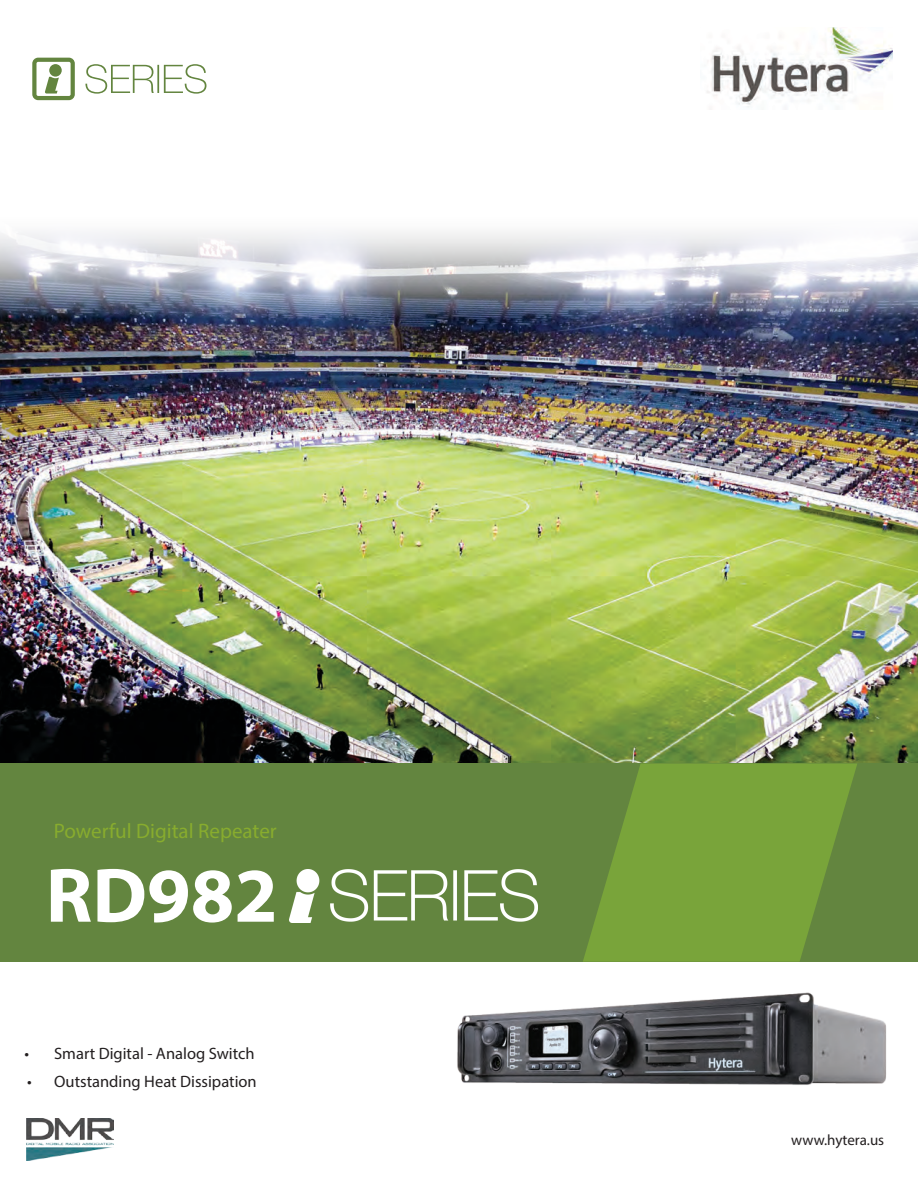
<style>
.page{position:relative;width:918px;height:1188px;background:#fff}
.page>*{position:absolute;margin:0;border:0;box-sizing:border-box;transform-origin:0 0}
.t1{font:700 77.7px "Myriad Pro";color:#fff}
.t2{font:21px "Myriad Pro";color:#88ac2e}
.t3{font:16.5px "Myriad Pro";color:#231f20}
.t4{font:15px "Myriad Pro";color:#231f20}
</style>
<div class="page">
<img style="left:707px;top:27px;width:185px;height:80px">
<img style="left:27px;top:1119px;width:87px;height:42px">
<img style="left:0;top:232px;width:918px;height:531px">
<img style="left:457px;top:992px;width:430px;height:93px">
<svg style="left:32px;top:58px;width:43px;height:42px"></svg>
<svg style="left:85px;top:64px;width:121px;height:30px"></svg>
<div style="left:0;top:763px;width:918px;height:199px;background:#63853f"></div>
<svg style="left:583px;top:763px;width:274px;height:199px;fill:#79a43a"></svg>
<img style="left:289px;top:869px;width:249px;height:53px">
<p class="t2" style="left:54px;top:818px;width:224px">Powerful Digital Repeater</p>
<h1 class="t1" style="left:46px;top:845px;width:234px">RD982</h1>
<p class="t3" style="left:24px;top:1043px;width:232px">• Smart Digital - Analog Switch</p>
<p class="t3" style="left:27px;top:1071px;width:231px">• Outstanding Heat Dissipation</p>
<p class="t4" style="left:791px;top:1130px;width:94px">www.hytera.us</p>
</div>
